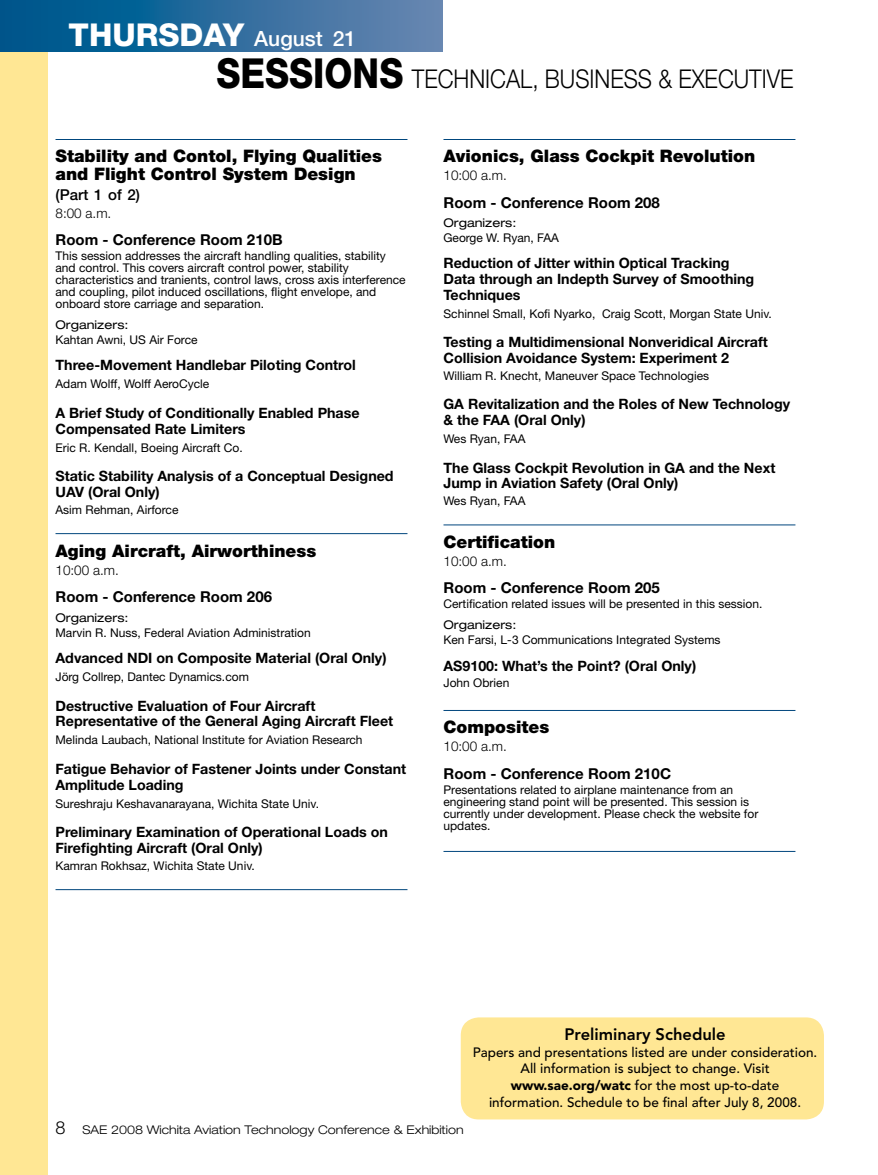
<style>
.page{position:relative;width:878px;height:1175px;background:#fff}
.page>*{position:absolute;margin:0;border:0;box-sizing:border-box;transform-origin:0 0}
.t1{font:800 31.5px "Helvetica Neue LT Std";color:#fff}
.t2{font:300 25.8px "Helvetica Neue LT Std";color:#000;scale:.87 1}
.t3{font:500 21px "Helvetica Neue LT Std";color:#fff}
.t4{font:300 18px "Helvetica Neue";color:#000}
.t5{font:900 17.25px/18px "Helvetica Neue LT Std";color:#000}
.t6{font:800 16.5px "Avenir";color:#000}
.t7{font:700 15px "Helvetica Neue LT Std";color:#000}
.t8{font:500 15px "Helvetica Neue LT Std";color:#000}
.t9{font:700 14.25px/15.8px "Helvetica Neue LT Std";color:#000}
.t10{font:500 13.5px/16.5px "Avenir";color:#000;text-align:center}
.t11{font:300 13.5px "Helvetica Neue LT Std";color:#000}
.t12{font:12px/12px "Helvetica Neue LT Std";color:#000}
.t13{font:300 expanded 12px "Helvetica Neue";color:#000}
.t14{font:expanded 12px "Helvetica Neue LT Std";color:#000}
.s1{font-weight:800;font-size:41.4px}
.s2{font-weight:900}
</style>
<div class="page">
<div style="left:0;top:16px;width:47px;height:1158px;background:#ffe794"></div>
<svg style="left:0;top:0;width:442px;height:51px;background:#2a6c9d"></svg>
<div style="left:460px;top:1017px;width:363px;height:102px;background:#ffe794;border-radius:18px"></div>
<hr style="left:56px;top:139px;width:351px;height:1px;background:#00467d">
<hr style="left:56px;top:533px;width:351px;height:1px;background:#00467d">
<hr style="left:56px;top:889px;width:351px;height:1px;background:#00467d">
<hr style="left:443px;top:139px;width:352px;height:1px;background:#00467d">
<hr style="left:443px;top:524px;width:352px;height:1px;background:#00467d">
<hr style="left:443px;top:710px;width:352px;height:1px;background:#00467d">
<hr style="left:443px;top:851px;width:352px;height:1px;background:#00467d">
<h1 class="t1" style="left:69px;top:16px;width:44px">THUR</h1>
<h1 class="t1" style="left:158px;top:16px;width:44px">SDAY</h1>
<h3 class="t3" style="left:254px;top:26px;width:103px">August 21</h3>
<h2 class="t2" style="left:216px;top:63px;width:664px"><span class="s1">SESSIONS</span> TECHNICAL, BUSINESS &amp; EXECUTIVE</h2>
<h3 class="t5" style="left:56px;top:147px;width:328px">Stability and Contol, Flying Qualities and Flight Control System Design</h3>
<p class="t8" style="left:56px;top:186px;width:86px">(Part 1 of 2)</p>
<p class="t11" style="left:56px;top:205px;width:57px">8:00 a.m.</p>
<p class="t7" style="left:56px;top:230px;width:228px">Room - Conference Room 210B</p>
<p class="t12" style="left:56px;top:250px;width:352px">This session addresses the aircraft handling qualities, stability and control. This covers aircraft control power, stability characteristics and tranients, control laws, cross axis interference and coupling, pilot induced oscillations, flight envelope, and onboard store carriage and separation.</p>
<p class="t14" style="left:56px;top:318px;width:74px">Organizers:</p>
<p class="t12" style="left:56px;top:333px;width:144px">Kahtan Awni, US Air Force</p>
<p class="t9" style="left:56px;top:357px;width:302px">Three-Movement Handlebar Piloting Control</p>
<p class="t12" style="left:56px;top:378px;width:155px">Adam Wolff, Wolff AeroCycle</p>
<p class="t9" style="left:56px;top:405px;width:305px">A Brief Study of Conditionally Enabled Phase<br>Compensated Rate Limiters</p>
<p class="t12" style="left:56px;top:441px;width:189px">Eric R. Kendall, Boeing Aircraft Co.</p>
<p class="t9" style="left:56px;top:468px;width:339px">Static Stability Analysis of a Conceptual Designed<br>UAV (Oral Only)</p>
<p class="t12" style="left:56px;top:503px;width:124px">Asim Rehman, Airforce</p>
<h3 class="t5" style="left:56px;top:541px;width:262px">Aging Aircraft, Airworthiness</h3>
<p class="t11" style="left:56px;top:561px;width:65px">10:00 a.m.</p>
<p class="t7" style="left:56px;top:587px;width:218px">Room - Conference Room 206</p>
<p class="t14" style="left:56px;top:610px;width:74px">Organizers:</p>
<p class="t12" style="left:56px;top:626px;width:257px">Marvin R. Nuss, Federal Aviation Administration</p>
<p class="t9" style="left:56px;top:650px;width:332px">Advanced NDI on Composite Material (Oral Only)</p>
<p class="t12" style="left:56px;top:670px;width:195px">Jörg Collrep, Dantec Dynamics.com</p>
<p class="t9" style="left:56px;top:697px;width:339px">Destructive Evaluation of Four Aircraft<br>Representative of the General Aging Aircraft Fleet</p>
<p class="t12" style="left:56px;top:734px;width:308px">Melinda Laubach, National Institute for Aviation Research</p>
<p class="t9" style="left:56px;top:760px;width:352px">Fatigue Behavior of Fastener Joints under Constant<br>Amplitude Loading</p>
<p class="t12" style="left:56px;top:797px;width:265px">Sureshraju Keshavanarayana, Wichita State Univ.</p>
<p class="t9" style="left:56px;top:824px;width:334px">Preliminary Examination of Operational Loads on<br>Firefighting Aircraft (Oral Only)</p>
<p class="t12" style="left:56px;top:859px;width:201px">Kamran Rokhsaz, Wichita State Univ.</p>
<h3 class="t5" style="left:443px;top:147px;width:313px">Avionics, Glass Cockpit Revolution</h3>
<p class="t11" style="left:443px;top:167px;width:65px">10:00 a.m.</p>
<p class="t7" style="left:443px;top:193px;width:218px">Room - Conference Room 208</p>
<p class="t14" style="left:443px;top:216px;width:74px">Organizers:</p>
<p class="t12" style="left:443px;top:231px;width:117px">George W. Ryan, FAA</p>
<p class="t9" style="left:443px;top:255px;width:312px">Reduction of Jitter within Optical Tracking<br>Data through an Indepth Survey of Smoothing<br>Techniques</p>
<p class="t12" style="left:443px;top:307px;width:330px">Schinnel Small, Kofi Nyarko, Craig Scott, Morgan State Univ.</p>
<p class="t9" style="left:443px;top:334px;width:326px">Testing a Multidimensional Nonveridical Aircraft<br>Collision Avoidance System: Experiment 2</p>
<p class="t12" style="left:443px;top:369px;width:267px">William R. Knecht, Maneuver Space Technologies</p>
<p class="t9" style="left:443px;top:396px;width:348px">GA Revitalization and the Roles of New Technology &amp; the FAA (Oral Only)</p>
<p class="t12" style="left:443px;top:432px;width:83px">Wes Ryan, FAA</p>
<p class="t9" style="left:443px;top:459px;width:333px">The Glass Cockpit Revolution in GA and the Next<br>Jump in Aviation Safety (Oral Only)</p>
<p class="t12" style="left:443px;top:494px;width:83px">Wes Ryan, FAA</p>
<h3 class="t5" style="left:443px;top:532px;width:113px">Certification</h3>
<p class="t11" style="left:443px;top:553px;width:65px">10:00 a.m.</p>
<p class="t7" style="left:443px;top:578px;width:218px">Room - Conference Room 205</p>
<p class="t12" style="left:443px;top:598px;width:320px">Certification related issues will be presented in this session.</p>
<p class="t14" style="left:443px;top:618px;width:74px">Organizers:</p>
<p class="t12" style="left:443px;top:634px;width:278px">Ken Farsi, L-3 Communications Integrated Systems</p>
<p class="t9" style="left:443px;top:657px;width:254px">AS9100: What’s the Point? (Oral Only)</p>
<p class="t12" style="left:443px;top:677px;width:67px">John Obrien</p>
<h3 class="t5" style="left:443px;top:718px;width:107px">Composites</h3>
<p class="t11" style="left:443px;top:738px;width:65px">10:00 a.m.</p>
<p class="t7" style="left:443px;top:764px;width:229px">Room - Conference Room 210C</p>
<p class="t12" style="left:443px;top:783px;width:316px">Presentations related to airplane maintenance from an engineering stand point will be presented. This session is currently under development. Please check the website for updates.</p>
<h3 class="t6" style="left:564px;top:1025px;width:163px">Preliminary Schedule</h3>
<p class="t10" style="left:472px;top:1044px;width:346px">Papers and presentations listed are under consideration.<br>All information is subject to change. Visit <span class="s2">www.sae.org/watc</span> for the most up-to-date information. Schedule to be final after July 8, 2008.</p>
<h3 class="t4" style="left:56px;top:1116px;width:12px">8</h3>
<p class="t13" style="left:82px;top:1122px;width:382px">SAE 2008 Wichita Aviation Technology Conference &amp; Exhibition</p>
</div>
